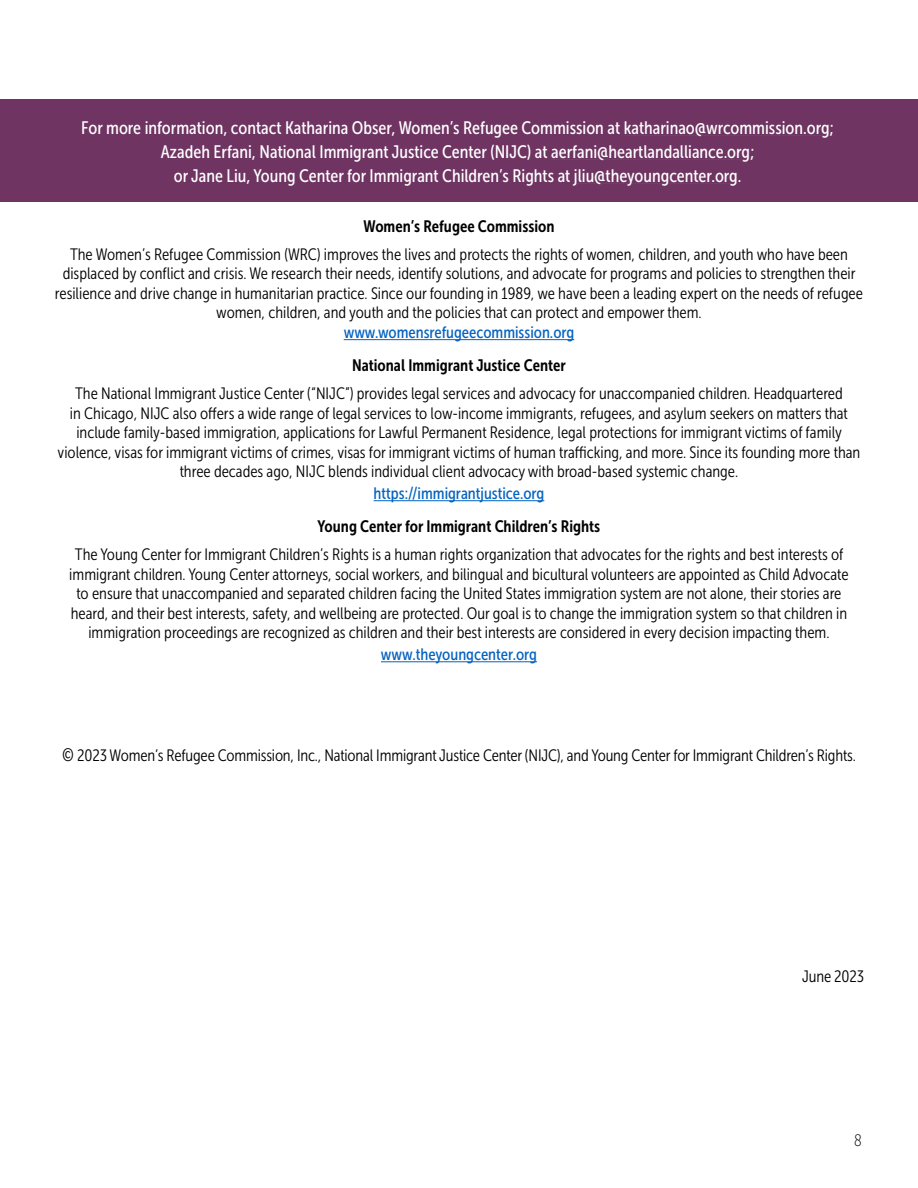
<style>
.page{position:relative;width:918px;height:1188px;background:#fff}
.page>*{position:absolute;margin:0;border:0;box-sizing:border-box;transform-origin:0 0}
.t1{font:18px/24px "Museo Sans Cond 500";color:#fff;text-align:center}
.t2{font:16.5px/19.5px "Museo Sans Cond 300";color:#000;text-align:center}
.t3{font:16.5px "Museo Sans Cond 700";color:#000}
.t4{font:16.5px "Museo Sans Cond 500";color:#0563c1}
.t5{font:16.5px "Museo Sans Cond 100";color:#000}
.s1{font-size:18px}
</style>
<div class="page">
<div style="left:0;top:100px;width:918px;height:102px;background:#6f3462"></div>
<hr style="left:624px;top:135px;width:206px;height:1px;background:#0563c1">
<hr style="left:551px;top:159px;width:199px;height:1px;background:#0563c1">
<hr style="left:574px;top:183px;width:164px;height:1px;background:#0563c1">
<hr style="left:344px;top:339px;width:230px;height:1px;background:#0563c1">
<hr style="left:374px;top:500px;width:170px;height:1px;background:#0563c1">
<hr style="left:381px;top:661px;width:156px;height:1px;background:#0563c1">
<p class="t1" style="left:81px;top:116px;width:754px">For more information, contact Katharina Obser, Women’s Refugee Commission at katharinao@wrcommission.org;</p>
<p class="t1" style="left:161px;top:140px;width:595px">Azadeh Erfani, National Immigrant Justice Center (NIJC) at aerfani@heartlandalliance.org; or Jane Liu, Young Center for Immigrant Children’s Rights at jliu@theyoungcenter.org.</p>
<p class="t3" style="left:364px;top:217px;width:192px">Women’s Refugee Commission</p>
<p class="t2" style="left:55px;top:245px;width:810px">The Women’s Refugee Commission (WRC) improves the lives and protects the rights of women, children, and youth who have been displaced by confict and crisis. We research their needs, identify solutions, and advocate for programs and policies to strengthen their resilience and drive change in humanitarian practice. Since our founding in 1989, we have been a leading expert on the needs of refugee women, children, and youth and the policies that can protect and empower them.</p>
<p class="t4" style="left:344px;top:323px;width:232px">www.womensrefugeecommission.org</p>
<p class="t3" style="left:352px;top:356px;width:215px">National Immigrant Justice Center</p>
<p class="t2" style="left:58px;top:384px;width:804px">The National Immigrant Justice Center (“NIJC”) provides legal services and advocacy for unaccompanied children. Headquartered<br>in Chicago, NIJC also ofers a wide range of legal services to low-income immigrants, refugees, and asylum seekers on matters that include family-based immigration, applications for Lawful Permanent Residence, legal protections for immigrant victims of family violence, visas for immigrant victims of crimes, visas for immigrant victims of human trafcking, and more. Since its founding more than three decades ago, NIJC blends individual client advocacy with broad-based systemic change.</p>
<p class="t4" style="left:374px;top:484px;width:172px">https://immigrantjustice.org</p>
<p class="t3" style="left:318px;top:517px;width:284px">Young Center for Immigrant Children’s Rights</p>
<p class="t2" style="left:69px;top:545px;width:781px">The Young Center for Immigrant Children’s Rights is a human rights organization that advocates for the rights and best interests of immigrant children. Young Center attorneys, social workers, and bilingual and bicultural volunteers are appointed as Child Advocate to ensure that unaccompanied and separated children facing the United States immigration system are not alone, their stories are heard, and their best interests, safety, and wellbeing are protected. Our goal is to change the immigration system so that children in immigration proceedings are recognized as children and their best interests are considered in every decision impacting them.</p>
<p class="t4" style="left:381px;top:645px;width:157px">www.theyoungcenter.org</p>
<p class="t2" style="left:62px;top:746px;width:795px"><span class="s1">©</span> 2023 Women’s Refugee Commission, Inc., National Immigrant Justice Center (NIJC), and Young Center for Immigrant Children’s Rights.</p>
<p class="t2" style="left:802px;top:967px;width:63px">June 2023</p>
<p class="t5" style="left:854px;top:1132px;width:9px">8</p>
</div>
